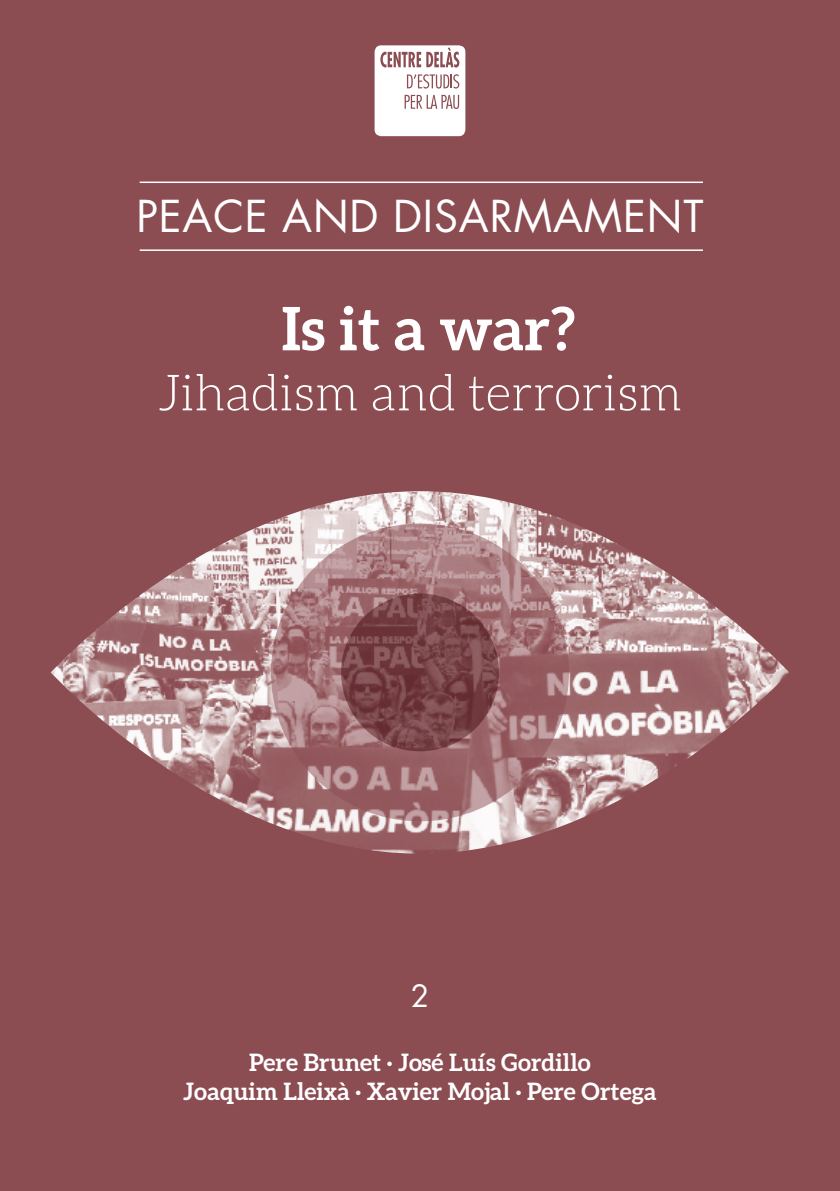
<style>
.page{position:relative;width:840px;height:1191px;background:#fff}
.page>*{position:absolute;margin:0;border:0;box-sizing:border-box;transform-origin:0 0}
.t1{font:700 60px "Aleo";color:#fff}
.t2{font:300 50px "Aleo";color:#fff}
.t3{font:42.8px "Futura";letter-spacing:.02em;color:#fff}
.t4{font:30px "Futura";color:#fff}
.t5{font:700 24px/28.8px "Aleo";color:#fff;text-align:center}
</style>
<div class="page">
<div style="left:0;top:0;width:839px;height:1191px;background:#8b4c52"></div>
<div style="left:374px;top:45px;width:91px;height:91px;background:#fff;border-radius:7px"></div>
<svg style="left:404px;top:95px;width:55px;height:14px"></svg>
<svg style="left:406px;top:74px;width:53px;height:15px"></svg>
<svg style="left:380px;top:47px;width:79px;height:21px"></svg>
<img style="left:51px;top:491px;width:737px;height:362px">
<svg style="left:271px;top:523px;width:297px;height:298px"></svg>
<svg style="left:341px;top:593px;width:157px;height:158px"></svg>
<hr style="left:140px;top:181px;width:562px;height:2px;background:#fff">
<hr style="left:140px;top:249px;width:562px;height:2px;background:#fff">
<h3 class="t3" style="left:136px;top:189px;width:568px">PEACE AND DISARMAMENT</h3>
<h1 class="t1" style="left:281px;top:294px;width:295px">Is it a war?</h1>
<h2 class="t2" style="left:157px;top:365px;width:526px">Jihadism and terrorism</h2>
<p class="t4" style="left:410px;top:976px;width:20px">2</p>
<p class="t5" style="left:183px;top:1048px;width:475px">Pere Brunet · José Luís Gordillo<br>Joaquim Lleixà · Xavier Mojal · Pere Ortega</p>
</div>
